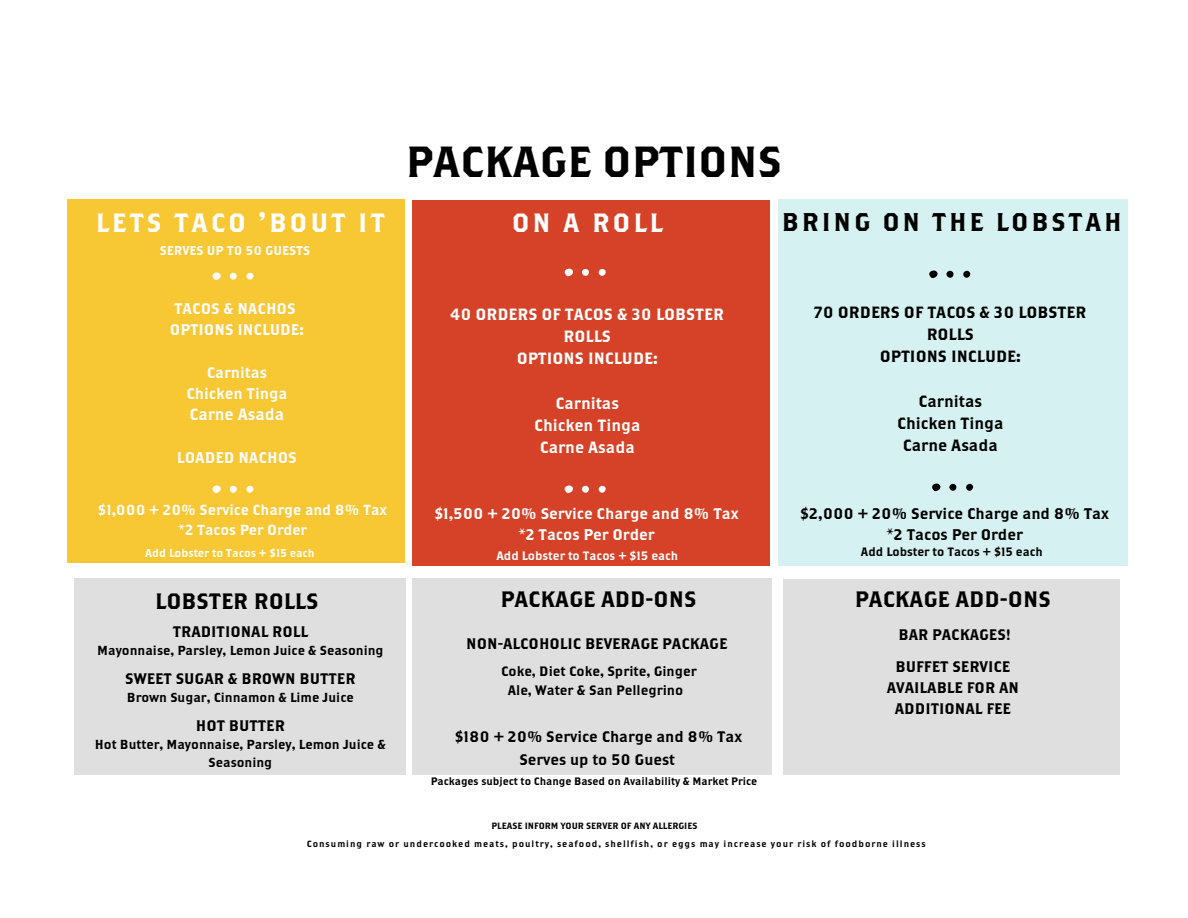
<style>
.page{position:relative;width:1188px;height:918px;background:#fff}
.page>*{position:absolute;margin:0;border:0;box-sizing:border-box;transform-origin:0 0}
.t1{font:43.5px "Brothers";color:#000}
.t2{font:26.4px "Brothers";letter-spacing:.11em;color:#fff}
.t3{font:25.5px "Brothers";letter-spacing:.11em;color:#000}
.t4{font:22.2px "Brothers";color:#000}
.t5{font:16.2px/22.2px "Brothers";color:#fff;text-align:center}
.t6{font:16.2px/22.2px "Brothers";color:#000;text-align:center}
.t7{font:16.2px "Brothers";color:#fefdfd}
.t8{font:15.45px "Brothers";color:#fefdfd}
.t9{font:15.45px "Brothers";color:#fff}
.t10{font:15.45px "Brothers";color:#000}
.t11{font:15.3px/21px "Brothers";color:#000;text-align:center}
.t12{font:14.55px "Brothers";color:#fefdfd}
.t13{font:13.65px/18.6px "Brothers";color:#000;text-align:center}
.t14{font:13.05px/18px "Brothers";color:#000;text-align:center}
.t15{font:12.75px "Brothers";color:#fefdfd}
.t16{font:12.15px "Brothers";color:#fff}
.t17{font:12.15px "Brothers";color:#000}
.t18{font:11.25px "Brothers";color:#fff}
.t19{font:10.8px "Brothers";color:#000}
.t20{font:9px "Brothers";letter-spacing:.11em;color:#000}
.t21{font:9px "Brothers";color:#000}
</style>
<div class="page">
<div style="left:413px;top:201px;width:357px;height:365px;background:#d64227"></div>
<div style="left:413px;top:578px;width:359px;height:197px;background:#dfdfdf"></div>
<div style="left:783px;top:579px;width:336px;height:196px;background:#dfdfdf"></div>
<div style="left:778px;top:199px;width:350px;height:367px;background:#d5f1f2"></div>
<div style="left:67px;top:199px;width:338px;height:364px;background:#f8c734"></div>
<svg style="left:212px;top:485px;width:9px;height:8px"></svg>
<div style="left:230px;top:486px;width:7px;height:7px;background:#fefdfd;border-radius:50%"></div>
<div style="left:246px;top:486px;width:7px;height:7px;background:#fefdfd;border-radius:50%"></div>
<div style="left:74px;top:578px;width:332px;height:197px;background:#dfdfdf"></div>
<svg style="left:212px;top:272px;width:9px;height:8px"></svg>
<div style="left:230px;top:273px;width:7px;height:7px;background:#fefdfd;border-radius:50%"></div>
<div style="left:246px;top:273px;width:7px;height:7px;background:#fefdfd;border-radius:50%"></div>
<svg style="left:564px;top:485px;width:9px;height:8px"></svg>
<div style="left:582px;top:486px;width:7px;height:7px;background:#fff;border-radius:50%"></div>
<div style="left:599px;top:486px;width:7px;height:7px;background:#fff;border-radius:50%"></div>
<svg style="left:564px;top:269px;width:9px;height:7px"></svg>
<div style="left:582px;top:269px;width:7px;height:7px;background:#fff;border-radius:50%"></div>
<div style="left:599px;top:269px;width:7px;height:7px;background:#fff;border-radius:50%"></div>
<svg style="left:932px;top:484px;width:9px;height:7px"></svg>
<div style="left:949px;top:484px;width:7px;height:7px;background:#000;border-radius:50%"></div>
<div style="left:966px;top:484px;width:7px;height:7px;background:#000;border-radius:50%"></div>
<svg style="left:929px;top:270px;width:9px;height:8px"></svg>
<div style="left:946px;top:271px;width:7px;height:7px;background:#000;border-radius:50%"></div>
<div style="left:963px;top:271px;width:7px;height:7px;background:#000;border-radius:50%"></div>
<p class="t2" style="left:96px;top:207px;width:291px">LETS TACO 'BOUT IT</p>
<p class="t15" style="left:160px;top:243px;width:152px">SERVES UP T0 50 GUESTS</p>
<p class="t8" style="left:174px;top:300px;width:123px">TACOS &amp; NACHOS</p>
<p class="t8" style="left:170px;top:321px;width:135px">OPTIONS INCLUDE:</p>
<p class="t8" style="left:207px;top:363px;width:62px">Carnitas</p>
<p class="t8" style="left:186px;top:384px;width:103px">Chicken Tinga</p>
<p class="t7" style="left:189px;top:405px;width:96px">Carne Asada</p>
<p class="t8" style="left:177px;top:448px;width:121px">LOADED NACHOS</p>
<p class="t12" style="left:98px;top:501px;width:291px">$1,000 + 20% Service Charge and 8% Tax</p>
<p class="t12" style="left:178px;top:521px;width:131px">*2 Tacos Per Order</p>
<p class="t18" style="left:145px;top:546px;width:171px">Add Lobster to Tacos + $15 each</p>
<p class="t4" style="left:155px;top:587px;width:165px">LOBSTER ROLLS</p>
<p class="t11" style="left:173px;top:620px;width:137px">TRADITIONAL ROLL</p>
<p class="t14" style="left:97px;top:641px;width:288px">Mayonnaise, Parsley, Lemon Juice &amp; Seasoning</p>
<p class="t11" style="left:125px;top:667px;width:232px">SWEET SUGAR &amp; BROWN BUTTER</p>
<p class="t14" style="left:127px;top:688px;width:228px">Brown Sugar, Cinnamon &amp; Lime Juice</p>
<p class="t11" style="left:196px;top:715px;width:91px">HOT BUTTER</p>
<p class="t14" style="left:95px;top:735px;width:292px">Hot Butter, Mayonnaise, Parsley, Lemon Juice &amp;<br>Seasoning</p>
<p class="t1" style="left:406px;top:135px;width:378px">PACKAGE OPTIONS</p>
<p class="t2" style="left:512px;top:207px;width:152px">ON A ROLL</p>
<p class="t3" style="left:782px;top:207px;width:341px">BRING ON THE LOBSTAH</p>
<p class="t5" style="left:451px;top:303px;width:275px">40 ORDERS OF TACOS &amp; 30 LOBSTER<br>ROLLS</p>
<p class="t5" style="left:517px;top:347px;width:143px">OPTIONS INCLUDE:</p>
<p class="t5" style="left:556px;top:392px;width:65px">Carnitas</p>
<p class="t5" style="left:534px;top:414px;width:108px">Chicken Tinga</p>
<p class="t5" style="left:540px;top:436px;width:96px">Carne Asada</p>
<p class="t9" style="left:434px;top:505px;width:306px">$1,500 + 20% Service Charge and 8% Tax</p>
<p class="t9" style="left:518px;top:526px;width:138px">*2 Tacos Per Order</p>
<p class="t16" style="left:496px;top:549px;width:183px">Add Lobster to Tacos + $15 each</p>
<p class="t4" style="left:500px;top:586px;width:198px">PACKAGE ADD-ONS</p>
<p class="t11" style="left:466px;top:632px;width:263px">NON-ALCOHOLIC BEVERAGE PACKAGE</p>
<p class="t13" style="left:501px;top:662px;width:197px">Coke, Diet Coke, Sprite, Ginger<br>Ale, Water &amp; San Pellegrino</p>
<p class="t11" style="left:455px;top:725px;width:289px">$180 + 20% Service Charge and 8% Tax</p>
<p class="t11" style="left:519px;top:749px;width:157px">Serves up to 50 Guest</p>
<p class="t19" style="left:431px;top:774px;width:328px">Packages subject to Change Based on Availability &amp; Market Price</p>
<p class="t21" style="left:491px;top:821px;width:208px">PLEASE INFORM YOUR SERVER OF ANY ALLERGIES</p>
<p class="t6" style="left:814px;top:301px;width:274px">70 ORDERS OF TACOS &amp; 30 LOBSTER<br>ROLLS</p>
<p class="t6" style="left:880px;top:345px;width:143px">OPTIONS INCLUDE:</p>
<p class="t6" style="left:919px;top:390px;width:65px">Carnitas</p>
<p class="t6" style="left:897px;top:412px;width:108px">Chicken Tinga</p>
<p class="t6" style="left:903px;top:434px;width:96px">Carne Asada</p>
<p class="t10" style="left:800px;top:505px;width:310px">$2,000 + 20% Service Charge and 8% Tax</p>
<p class="t10" style="left:887px;top:526px;width:138px">*2 Tacos Per Order</p>
<p class="t17" style="left:861px;top:544px;width:183px">Add Lobster to Tacos + $15 each</p>
<p class="t4" style="left:855px;top:586px;width:198px">PACKAGE ADD-ONS</p>
<p class="t11" style="left:899px;top:623px;width:114px">BAR PACKAGES!</p>
<p class="t11" style="left:887px;top:655px;width:134px">BUFFET SERVICE<br>AVAILABLE FOR AN<br>ADDITIONAL FEE</p>
<p class="t20" style="left:307px;top:839px;width:621px">Consuming raw or undercooked meats, poultry, seafood, shellfish, or eggs may increase your risk of foodborne illness</p>
</div>
